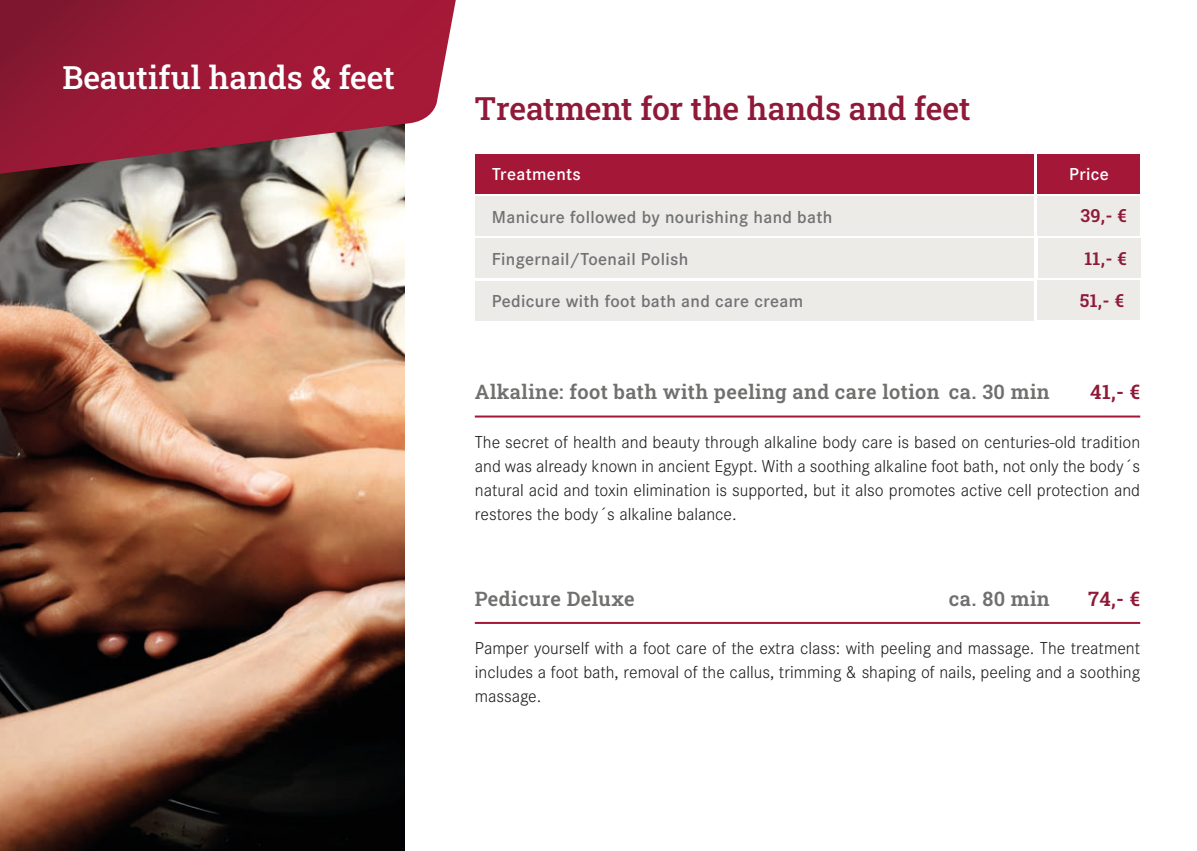
<style>
.page{position:relative;width:1197px;height:851px;background:#fff}
.page>*{position:absolute;margin:0;border:0;box-sizing:border-box;transform-origin:0 0}
.t1{font:32px "Roboto Slab";letter-spacing:-.005em;color:#8f1939}
.t2{font:32px "Roboto Slab";color:#fff}
.t3{font:20px "Roboto Slab";letter-spacing:.02em;color:#70706f}
.t4{font:20px "Roboto Slab";color:#8f1939}
.t5{font:300 18px/24px "Corporate S";color:#1d1d1b;text-align:justify}
.t6{font:600 18px "Corporate S";letter-spacing:.02em;color:#717274}
.t7{font:600 18px "Corporate S";letter-spacing:.02em;color:#fff}
.t8{font:18px "Roboto Slab";color:#8f1939}
</style>
<div class="page">
<img style="left:0;top:174px;width:404px;height:676px">
<svg style="left:0;top:0;width:456px;height:174px;background:#9a2d44"></svg>
<hr style="left:475px;top:415px;width:664px;height:2px;background:#a41737">
<hr style="left:475px;top:621px;width:664px;height:2px;background:#a41737">
<div style="left:1037px;top:196px;width:102px;height:39px;background:#edebe7"></div>
<div style="left:1037px;top:281px;width:102px;height:39px;background:#edebe7"></div>
<div style="left:1037px;top:239px;width:103px;height:39px;background:#edebe7"></div>
<div style="left:475px;top:197px;width:558px;height:39px;background:#edebe7"></div>
<div style="left:475px;top:154px;width:558px;height:40px;background:#a41737"></div>
<div style="left:475px;top:281px;width:558px;height:39px;background:#edebe7"></div>
<div style="left:1037px;top:154px;width:103px;height:40px;background:#a41737"></div>
<div style="left:475px;top:239px;width:558px;height:39px;background:#edebe7"></div>
<h1 class="t2" style="left:62px;top:55px;width:334px">Beautiful hands &amp; feet</h1>
<h1 class="t1" style="left:474px;top:86px;width:497px">Treatment for the hands and feet</h1>
<p class="t7" style="left:492px;top:164px;width:90px">Treatments</p>
<p class="t7" style="left:1068px;top:164px;width:41px">Price</p>
<p class="t8" style="left:1080px;top:203px;width:48px">39,- €</p>
<p class="t6" style="left:492px;top:207px;width:342px">Manicure followed by nourishing hand bath</p>
<p class="t6" style="left:492px;top:248px;width:198px">Fingernail/Toenail Polish</p>
<p class="t8" style="left:1084px;top:246px;width:44px">11,- €</p>
<p class="t6" style="left:492px;top:291px;width:313px">Pedicure with foot bath and care cream</p>
<p class="t8" style="left:1079px;top:288px;width:46px">51,- €</p>
<p class="t3" style="left:475px;top:378px;width:466px">Alkaline: foot bath with peeling and care lotion</p>
<p class="t4" style="left:1090px;top:378px;width:51px">41,- €</p>
<p class="t5" style="left:475px;top:430px;width:666px">The secret of health and beauty through alkaline body care is based on centuries-old tradition and was already known in ancient Egypt. With a soothing alkaline foot bath, not only the body´s natural acid and toxin elimination is supported, but it also promotes active cell protection and restores the body´s alkaline balance.</p>
<p class="t3" style="left:948px;top:378px;width:102px">ca. 30 min</p>
<p class="t3" style="left:948px;top:584px;width:102px">ca. 80 min</p>
<p class="t3" style="left:475px;top:584px;width:161px">Pedicure Deluxe</p>
<p class="t4" style="left:1087px;top:584px;width:54px">74,- €</p>
<p class="t5" style="left:475px;top:636px;width:666px">Pamper yourself with a foot care of the extra class: with peeling and massage. The treatment includes a foot bath, removal of the callus, trimming &amp; shaping of nails, peeling and a soothing massage.</p>
</div>
